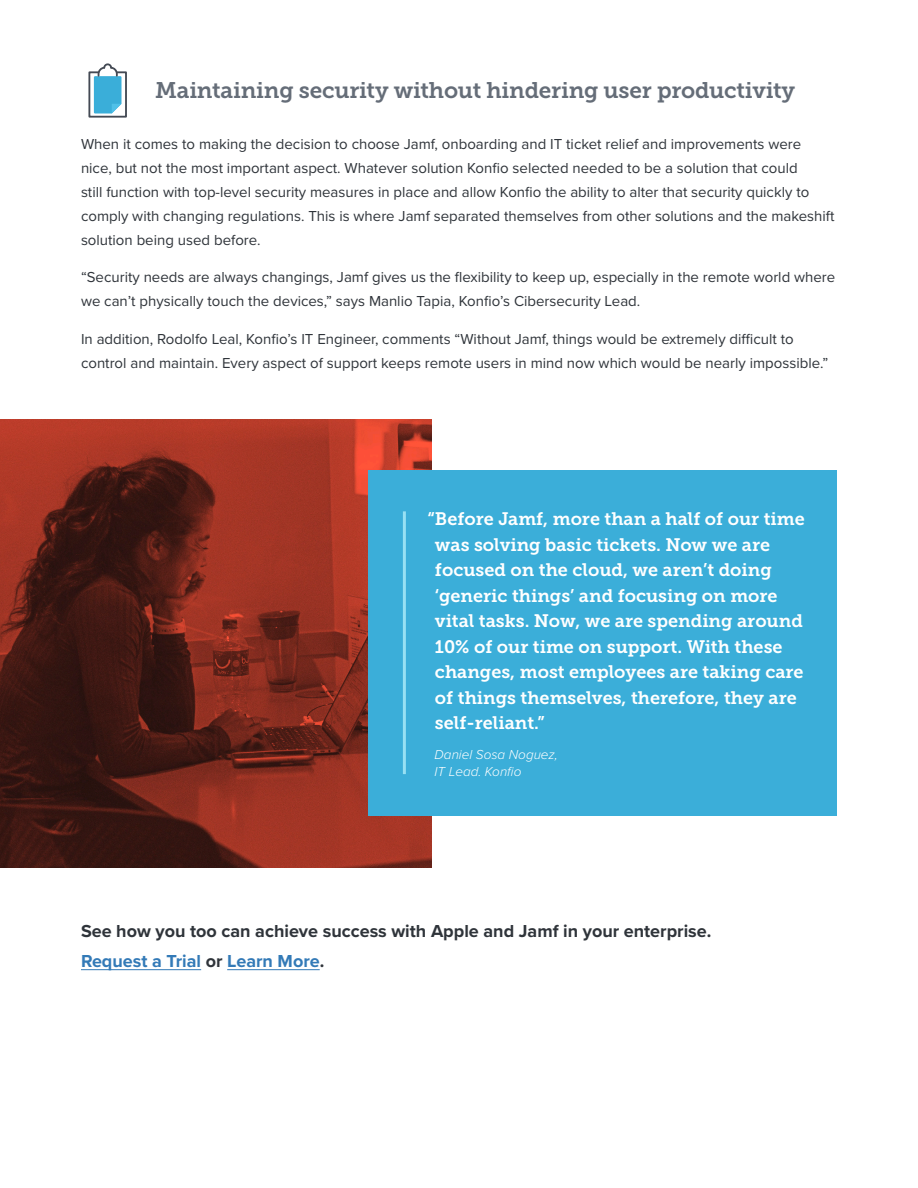
<style>
.page{position:relative;width:918px;height:1188px;background:#fff}
.page>*{position:absolute;margin:0;border:0;box-sizing:border-box;transform-origin:0 0}
.t1{font:22.5px "Museo Slab 700";letter-spacing:-.01em;color:#656d78}
.t2{font:18px/25.5px "Museo Slab 700";color:#fff}
.t3{font:700 18px "Proxima Nova";color:#2f343a}
.t4{font:700 18px "Proxima Nova";color:#337ab7}
.t5{font:15px/24px "Proxima Nova";color:#2f343a}
.t6{font:italic 300 13.5px/16.5px "Proxima Nova";color:#fff}
.s1{color:#2f343a}
</style>
<div class="page">
<hr style="left:81px;top:969px;width:120px;height:1px;background:#337ab7">
<hr style="left:227px;top:969px;width:93px;height:1px;background:#337ab7">
<img style="left:0;top:419px;width:431px;height:448px">
<svg style="left:88px;top:63px;width:39px;height:55px"></svg>
<div style="left:368px;top:471px;width:469px;height:345px;background:#3baed9"></div>
<hr style="left:403px;top:511px;width:3px;height:263px;background:#97e0f3">
<p class="t1" style="left:155px;top:77px;width:641px">Maintaining security without hindering user productivity</p>
<p class="t5" style="left:81px;top:132px;width:755px">When it comes to making the decision to choose Jamf, onboarding and IT ticket relief and improvements were nice, but not the most important aspect. Whatever solution Konfio selected needed to be a solution that could<br>still function with top-level security measures in place and allow Konfio the ability to alter that security quickly to comply with changing regulations. This is where Jamf separated themselves from other solutions and the makeshift solution being used before.</p>
<p class="t5" style="left:81px;top:266px;width:756px">“Security needs are always changings, Jamf gives us the flexibility to keep up, especially in the remote world where we can’t physically touch the devices,” says Manlio Tapia, Konfio’s Cibersecurity Lead.</p>
<p class="t5" style="left:81px;top:327px;width:749px">In addition, Rodolfo Leal, Konfio’s IT Engineer, comments “Without Jamf, things would be extremely difficult to control and maintain. Every aspect of support keeps remote users in mind now which would be nearly impossible.”</p>
<p class="t2" style="left:435px;top:507px;width:371px;text-indent:-7px">“Before Jamf, more than a half of our time was solving basic tickets. Now we are focused on the cloud, we aren’t doing ‘generic things’ and focusing on more vital tasks. Now, we are spending around 10% of our time on support. With these changes, most employees are taking care of things themselves, therefore, they are self-reliant.”</p>
<p class="t6" style="left:435px;top:747px;width:125px">Daniel Sosa Noguez,<br>IT Lead. Konfio</p>
<p class="t3" style="left:81px;top:920px;width:632px">See how you too can achieve success with Apple and Jamf in your enterprise.</p>
<p class="t4" style="left:81px;top:951px;width:245px">Request a Trial <span class="s1">or</span> Learn More<span class="s1">.</span></p>
</div>
